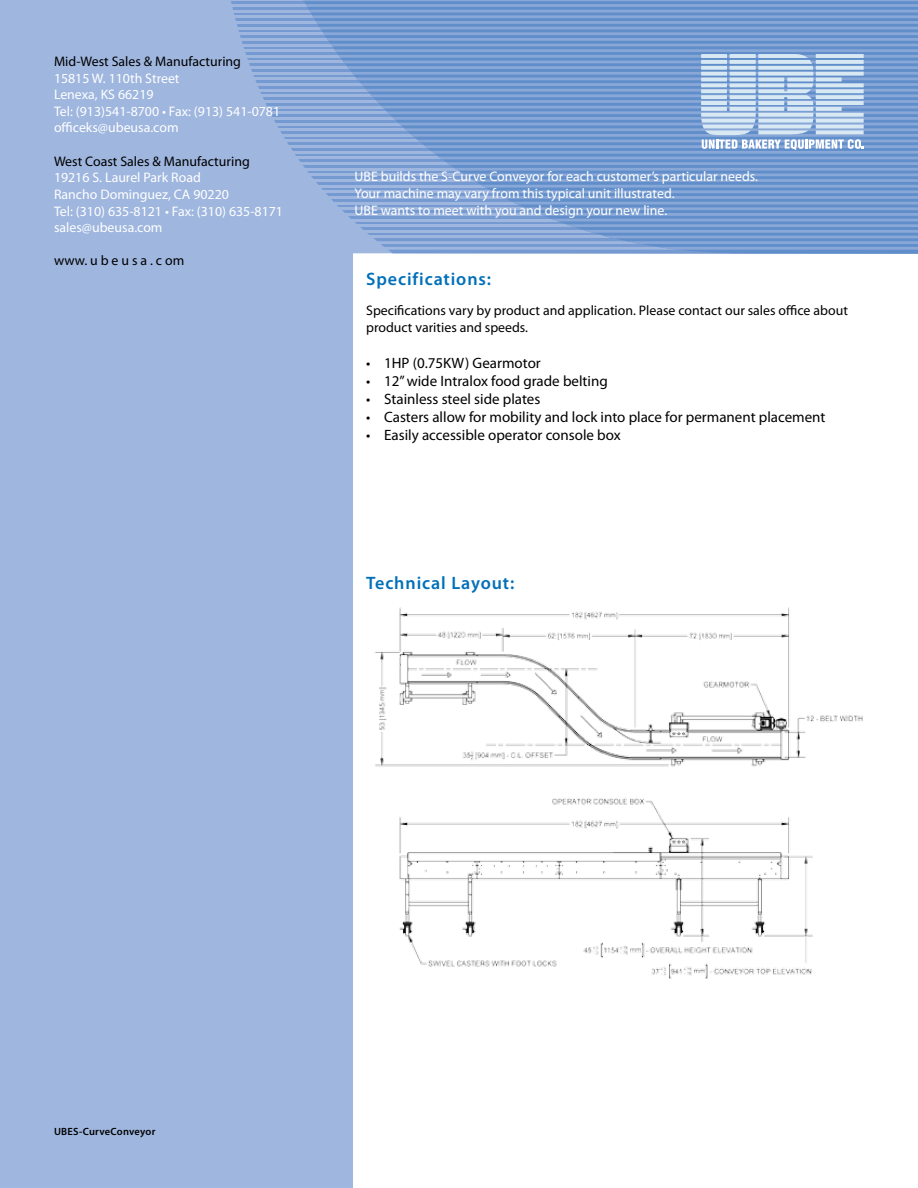
<style>
.page{position:relative;width:918px;height:1188px;background:#fff}
.page>*{position:absolute;margin:0;border:0;box-sizing:border-box;transform-origin:0 0}
.t1{font:600 18px "Myriad Pro";letter-spacing:.05em;color:#0070b9}
.t2{font:15px "Myriad Pro";color:#000}
.t3{font:13.8px/16.6px "Myriad Pro";color:#fff}
.t4{font:13.8px/16.6px "Myriad Pro";color:#000}
.t5{font:600 10.5px "Myriad Pro";letter-spacing:.025em;color:#000}
</style>
<div class="page">
<div style="left:0;top:0;width:353px;height:1188px;background:#9fb6df"></div>
<svg style="left:231px;top:0;width:687px;height:250px;background:#81a3d4"></svg>
<img style="left:374px;top:607px;width:489px;height:372px">
<p class="t4" style="left:54px;top:53px;width:189px">Mid-West Sales &amp; Manufacturing</p>
<p class="t3" style="left:54px;top:69px;width:228px">15815 W. 110th Street<br>Lenexa, KS 66219<br>Tel: (913)541-8700 • Fax: (913) 541-0781 officeks@ubeusa.com</p>
<p class="t4" style="left:54px;top:153px;width:197px">West Coast Sales &amp; Manufacturing</p>
<p class="t3" style="left:54px;top:169px;width:231px">19216 S. Laurel Park Road<br>Rancho Dominguez, CA 90220<br>Tel: (310) 635-8121 • Fax: (310) 635-8171 sales@ubeusa.com</p>
<p class="t4" style="left:54px;top:252px;width:132px">www. u b e u s a . c om</p>
<p class="t3" style="left:355px;top:168px;width:405px">UBE builds the S-Curve Conveyor for each customer’s particular needs.<br>Your machine may vary from this typical unit illustrated.<br>UBE wants to meet with you and design your new line.</p>
<h1 class="t1" style="left:366px;top:267px;width:127px">Specifications:</h1>
<p class="t4" style="left:366px;top:302px;width:483px">Specifications vary by product and application. Please contact our sales office about product varities and speeds.</p>
<p class="t2" style="left:366px;top:353px;width:176px">• 1HP (0.75KW) Gearmotor</p>
<p class="t2" style="left:366px;top:371px;width:243px">• 12” wide Intralox food grade belting</p>
<p class="t2" style="left:366px;top:389px;width:176px">• Stainless steel side plates</p>
<p class="t2" style="left:366px;top:407px;width:461px">• Casters allow for mobility and lock into place for permanent placement</p>
<p class="t2" style="left:366px;top:425px;width:256px">• Easily accessible operator console box</p>
<h1 class="t1" style="left:366px;top:571px;width:150px">Technical Layout:</h1>
<p class="t5" style="left:54px;top:1124px;width:103px">UBES-CurveConveyor</p>
</div>
